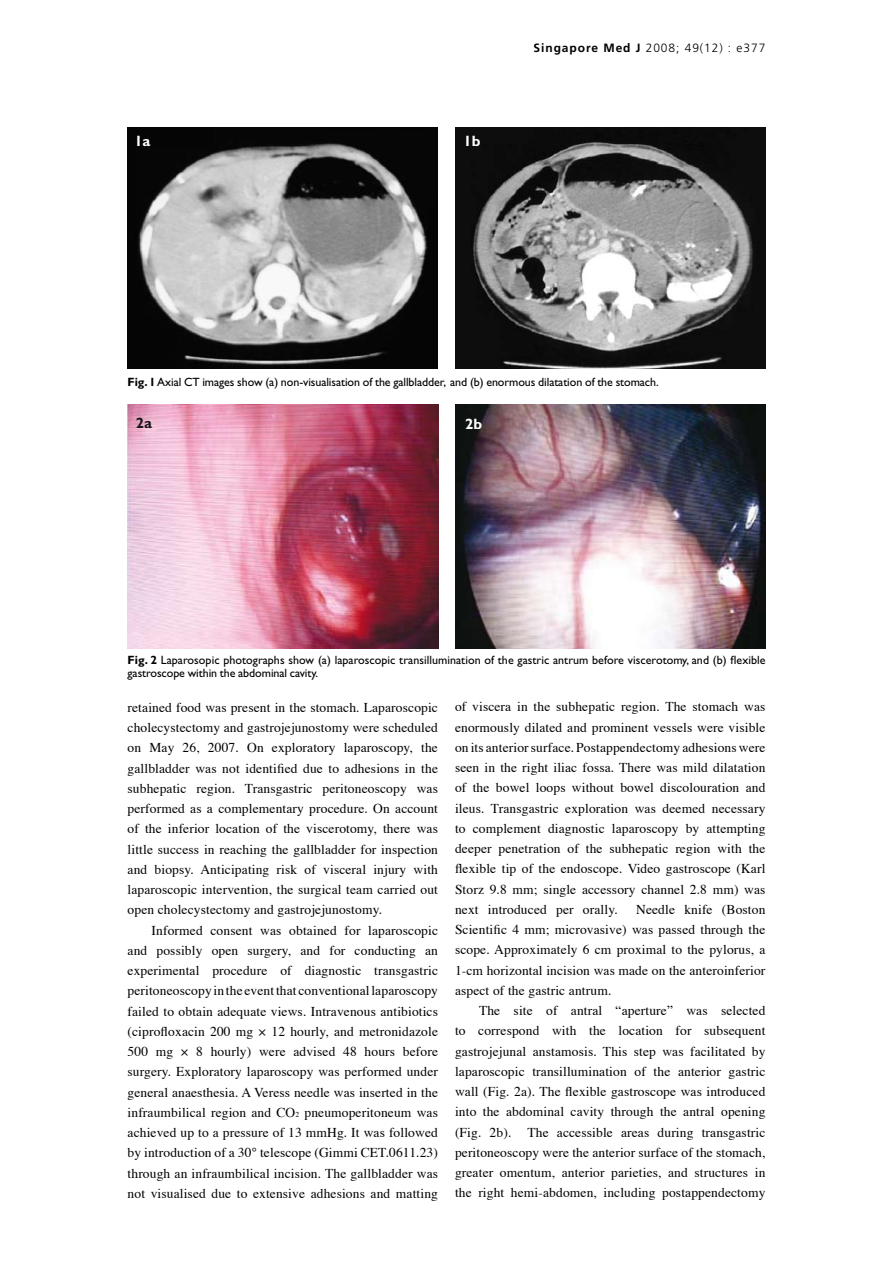
<style>
.page{position:relative;width:893px;height:1263px;background:#fff}
.page>*{position:absolute;margin:0;border:0;box-sizing:border-box;transform-origin:0 0}
.t1{font:700 15px "Gill Sans";color:#fff}
.t2{font:700 15px "Gill Sans";color:#1a161b}
.t3{font:13.5px/20.2px "Times";letter-spacing:.01em;color:#000;text-align:justify}
.t4{font:12px/13.5px "Gill Sans";letter-spacing:-.005em;color:#000}
.t5{font:300 12px "Frutiger";letter-spacing:.08em;color:#000}
.s1{font-weight:700}
.s2{font-size:7.5px}
</style>
<div class="page">
<img style="left:128px;top:128px;width:309px;height:241px">
<img style="left:455px;top:128px;width:310px;height:241px">
<img style="left:128px;top:405px;width:310px;height:243px">
<img style="left:455px;top:405px;width:310px;height:244px">
<p class="t1" style="left:134px;top:132px;width:18px">1a</p>
<p class="t1" style="left:463px;top:132px;width:19px">1b</p>
<p class="t5" style="left:534px;top:41px;width:233px"><span class="s1">Singapore Med J</span> 2008; 49(12) : e377</p>
<p class="t4" style="left:128px;top:375px;width:533px"><span class="s1">Fig. 1</span> Axial CT images show (a) non-visualisation of the gallbladder, and (b) enormous dilatation of the stomach.</p>
<p class="t2" style="left:136px;top:414px;width:18px">2a</p>
<p class="t1" style="left:465px;top:415px;width:19px">2b</p>
<p class="t4" style="left:128px;top:653px;width:639px"><span class="s1">Fig. 2</span> Laparosopic photographs show (a) laparoscopic transillumination of the gastric antrum before viscerotomy, and (b) flexible gastroscope within the abdominal cavity.</p>
<p class="t3" style="left:128px;top:698px;width:312px">retained food was present in the stomach. Laparoscopic cholecystectomy and gastrojejunostomy were scheduled on May 26, 2007. On exploratory laparoscopy, the gallbladder was not identified due to adhesions in the subhepatic region. Transgastric peritoneoscopy was performed as a complementary procedure. On account of the inferior location of the viscerotomy, there was little success in reaching the gallbladder for inspection and biopsy. Anticipating risk of visceral injury with laparoscopic intervention, the surgical team carried out open cholecystectomy and gastrojejunostomy.</p>
<p class="t3" style="left:128px;top:921px;width:312px;text-indent:24px">Informed consent was obtained for laparoscopic and possibly open surgery, and for conducting an experimental procedure of diagnostic transgastric peritoneoscopy in the event that conventional laparoscopy failed to obtain adequate views. Intravenous antibiotics (ciprofloxacin 200 mg × 12 hourly, and metronidazole 500 mg × 8 hourly) were advised 48 hours before surgery. Exploratory laparoscopy was performed under general anaesthesia. A Veress needle was inserted in the infraumbilical region and CO<span class="s2">2</span> pneumoperitoneum was achieved up to a pressure of 13 mmHg. It was followed by introduction of a 30° telescope (Gimmi CET.0611.23) through an infraumbilical incision. The gallbladder was not visualised due to extensive adhesions and matting</p>
<p class="t3" style="left:455px;top:697px;width:312px">of viscera in the subhepatic region. The stomach was enormously dilated and prominent vessels were visible on its anterior surface. Postappendectomy adhesions were seen in the right iliac fossa. There was mild dilatation of the bowel loops without bowel discolouration and ileus. Transgastric exploration was deemed necessary to complement diagnostic laparoscopy by attempting deeper penetration of the subhepatic region with the flexible tip of the endoscope. Video gastroscope (Karl Storz 9.8 mm; single accessory channel 2.8 mm) was next introduced per orally.</p>
<p class="t3" style="left:455px;top:900px;width:312px;text-indent:181px">Needle knife (Boston Scientific 4 mm; microvasive) was passed through the scope. Approximately 6 cm proximal to the pylorus, a 1-cm horizontal incision was made on the anteroinferior aspect of the gastric antrum.</p>
<p class="t3" style="left:455px;top:1001px;width:312px;text-indent:24px">The site of antral “aperture” was selected to correspond with the location for subsequent gastrojejunal anstamosis. This step was facilitated by laparoscopic transillumination of the anterior gastric wall (Fig. 2a). The flexible gastroscope was introduced into the abdominal cavity through the antral opening (Fig. 2b). The accessible areas during transgastric peritoneoscopy were the anterior surface of the stomach, greater omentum, anterior parieties, and structures in the right hemi-abdomen, including postappendectomy</p>
</div>
